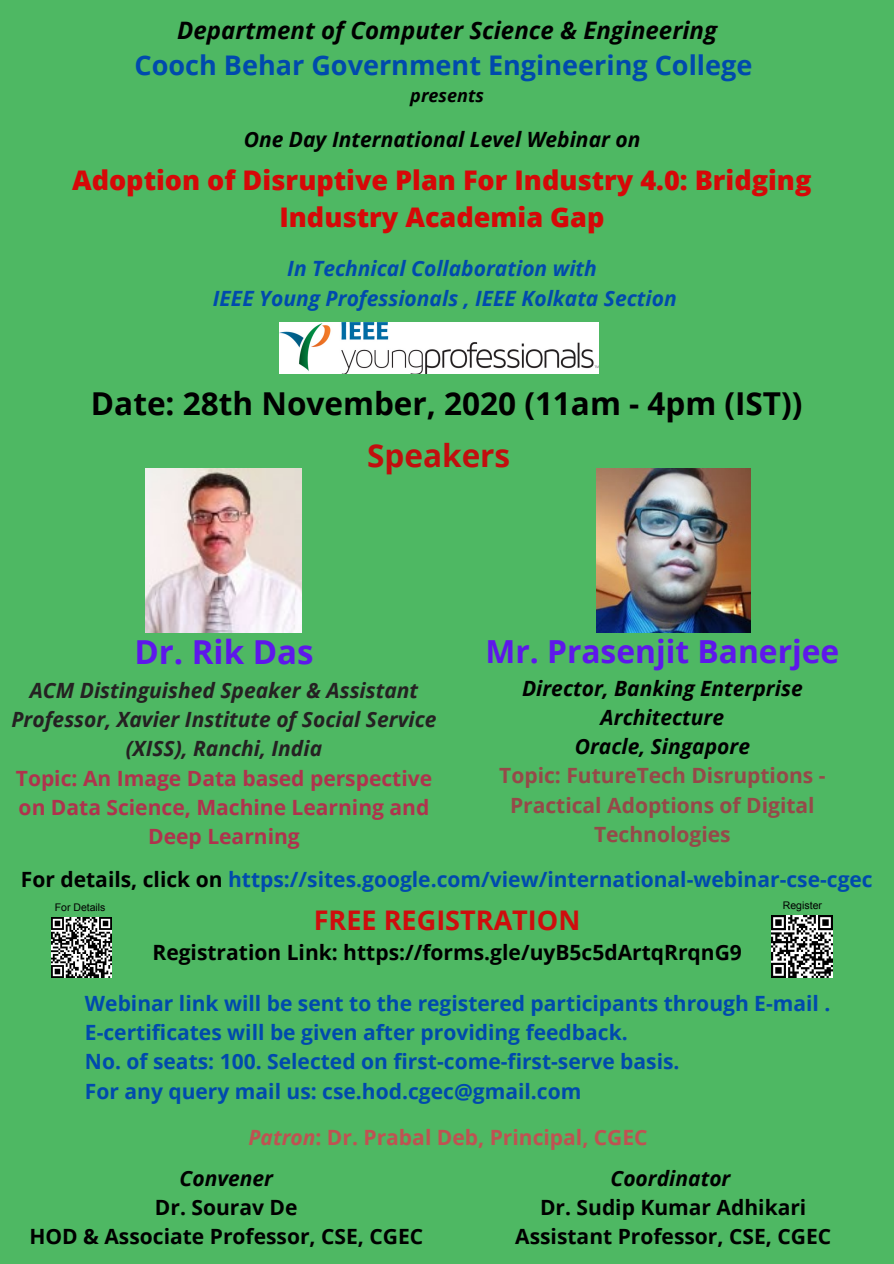
<style>
.page{position:relative;width:894px;height:1264px;background:#fff}
.page>*{position:absolute;margin:0;border:0;box-sizing:border-box;transform-origin:0 0}
.t1{font:700 33px "Open Sans";color:#5e17eb}
.t2{font:700 31.8px "Open Sans";color:#5e17eb}
.t3{font:700 31.5px "Open Sans";color:#000}
.t4{font:700 31.5px "Open Sans";color:#c20e0e}
.t5{font:800 27px/37.2px "Open Sans";color:#d60808;text-align:center}
.t6{font:700 27px "Open Sans";color:#004aad}
.t7{font:700 27px "Open Sans";color:#cf0d0d}
.t8{font:italic 700 24px "Open Sans";color:#000}
.t9{font:700 21px/29.2px "Open Sans";color:#004aad}
.t10{font:700 21px/29.2px "Open Sans";color:#000;text-align:center}
.t11{font:italic 700 21px/29.2px "Open Sans";color:#000;text-align:center}
.t12{font:italic 700 21px/29.2px "Open Sans";color:#252122;text-align:center}
.t13{font:700 21px/29.2px "Open Sans";color:#af334d;text-align:center}
.t14{font:italic 700 21px/29.2px "Open Sans";color:#004aad;text-align:center}
.t15{font:700 21px/29.2px "Open Sans";color:#964949;text-align:center}
.t16{font:700 21px/40.3px "Open Sans";color:#bf5252}
.t17{font:italic 700 18px "Open Sans";color:#000}
.s1{color:#000}
.s2{font-style:italic}
.s3{font-style:italic;color:#000}
</style>
<div class="page">
<div style="left:0;top:0;width:893px;height:1263px;background:#4eb863"></div>
<img style="left:279px;top:323px;width:319px;height:50px">
<img style="left:145px;top:468px;width:157px;height:164px">
<img style="left:596px;top:468px;width:153px;height:164px">
<img style="left:771px;top:915px;width:61px;height:62px">
<img style="left:51px;top:917px;width:60px;height:60px">
<p class="t8" style="left:177px;top:14px;width:541px">Department of Computer Science &amp; Engineering</p>
<p class="t6" style="left:134px;top:46px;width:619px">Cooch Behar Government Engineering College</p>
<p class="t17" style="left:410px;top:83px;width:75px">presents</p>
<p class="t11" style="left:244px;top:125px;width:398px">One Day International Level Webinar on</p>
<p class="t5" style="left:72px;top:161px;width:740px">Adoption of Disruptive Plan For Industry 4.0: Bridging<br>Industry Academia Gap</p>
<p class="t14" style="left:213px;top:253px;width:465px">In Technical Collaboration with<br>IEEE Young Professionals , IEEE Kolkata Section</p>
<h3 class="t3" style="left:91px;top:381px;width:713px">Date: 28th November, 2020 (11am - 4pm (IST))</h3>
<h3 class="t4" style="left:367px;top:434px;width:145px">Speakers</h3>
<h2 class="t2" style="left:485px;top:629px;width:355px">Mr. Prasenjit Banerjee</h2>
<p class="t11" style="left:522px;top:672px;width:282px">Director, Banking Enterprise<br>Architecture<br>Oracle, Singapore</p>
<p class="t15" style="left:499px;top:760px;width:327px">Topic: FutureTech Disruptions -<br>Practical Adoptions of Digital<br>Technologies</p>
<p class="t9" style="left:21px;top:864px;width:853px"><span class="s1">For details, click on</span> https://sites.google.com/view/international-webinar-cse-cgec</p>
<p class="t7" style="left:314px;top:901px;width:268px">FREE REGISTRATION</p>
<p class="t10" style="left:152px;top:937px;width:590px">Registration Link: https://forms.gle/uyB5c5dArtqRrqnG9</p>
<p class="t9" style="left:85px;top:988px;width:746px">Webinar link will be sent to the registered participants through E-mail .<br>E-certificates will be given after providing feedback.<br>No. of seats: 100. Selected on first-come-first-serve basis.<br>For any query mail us: cse.hod.cgec@gmail.com</p>
<p class="t16" style="left:179px;top:1116px;width:469px;text-indent:69px"><span class="s2">Patron</span>: Dr. Prabal Deb, Principal, CGEC<br><span class="s3">Convener</span></p>
<p class="t10" style="left:29px;top:1191px;width:395px">Dr. Sourav De<br>HOD &amp; Associate Professor, CSE, CGEC</p>
<h1 class="t1" style="left:134px;top:628px;width:181px">Dr. Rik Das</h1>
<p class="t12" style="left:11px;top:675px;width:426px">ACM Distinguished Speaker &amp; Assistant<br>Professor, Xavier Institute of Social Service (XISS), Ranchi, India</p>
<p class="t13" style="left:16px;top:762px;width:418px">Topic: An Image Data based perspective on Data Science, Machine Learning and<br>Deep Learning</p>
<p class="t11" style="left:610px;top:1162px;width:121px">Coordinator</p>
<p class="t10" style="left:515px;top:1191px;width:317px">Dr. Sudip Kumar Adhikari<br>Assistant Professor, CSE, CGEC</p>
</div>
